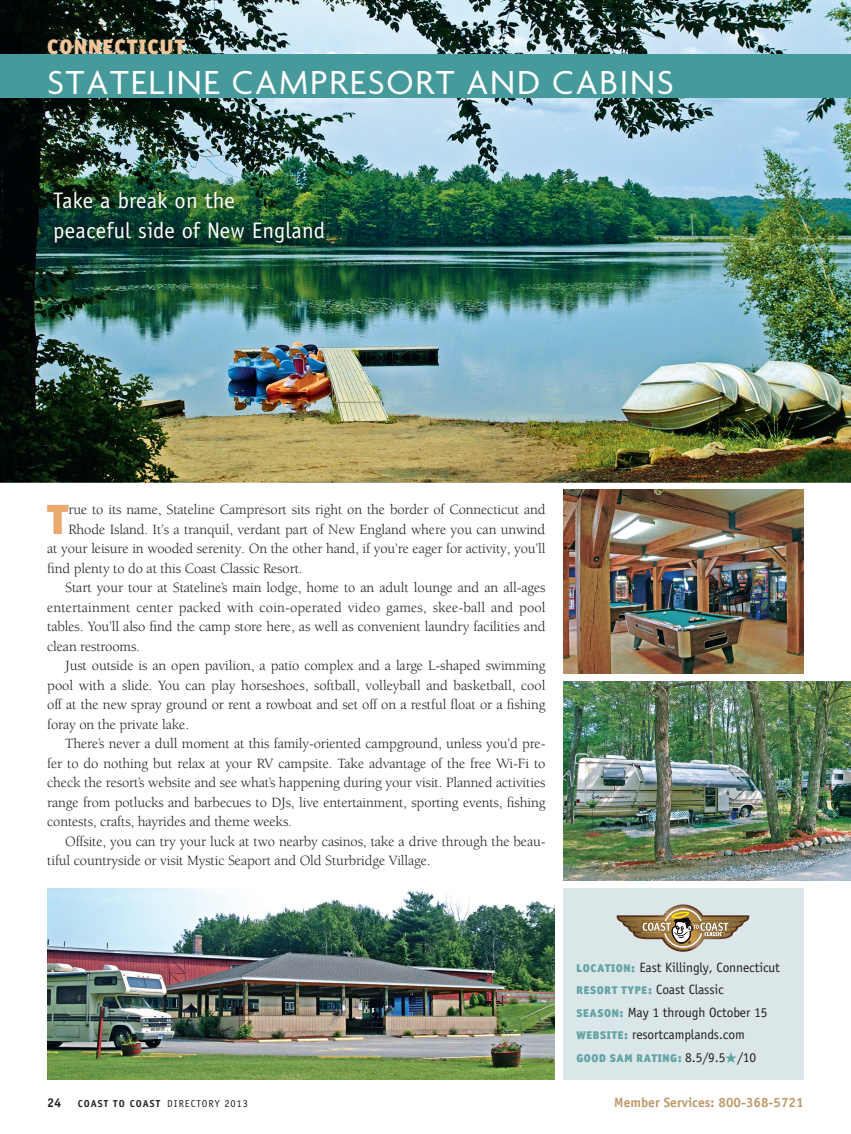
<style>
.page{position:relative;width:851px;height:1134px;background:#fff}
.page>*{position:absolute;margin:0;border:0;box-sizing:border-box;transform-origin:0 0}
.t1{font:42.45px "Officina Sans Black A";color:#eba970}
.t2{font:36px "Agenda";letter-spacing:.05em;color:#fff}
.t3{font:22.5px/30px "Officina Sans";letter-spacing:.01em;color:#fff}
.t4{font:21px "Officina Sans Black A";letter-spacing:.05em;color:#f1c49a}
.t5{font:14.55px "Berkeley";letter-spacing:-.01em;color:#231f20}
.t6{font:14.55px "Berkeley";letter-spacing:.01em;color:#231f20}
.t7{font:13.5px/22.5px "Officina Sans";letter-spacing:-.01em;color:#231f20}
.t8{font:700 13.5px "Officina Sans";color:#be996a}
.t9{font:700 12.75px "Officina Sans";color:#231f20}
.t10{font:11.25px "Officina Sans Black A";letter-spacing:.05em;color:#63a3a5}
.t11{font:700 10.2px "Officina Sans";letter-spacing:.1em;color:#231f20}
.s1{font-weight:400}
.s2{font-weight:400;font-size:10.5px}
.s3{font-family:"Officina Sans Black A";font-size:11.25px;color:#63a3a5}
.s4{font-family:"Officina Sans";font-size:13.5px;color:#231f20}
</style>
<div class="page">
<img style="left:850px;top:730px;width:1px;height:151px">
<img style="left:0;top:0;width:850px;height:483px">
<hr style="left:850px;top:54px;width:1px;height:43px;background:#de8636">
<div style="left:0;top:54px;width:850px;height:43px;background:#479a9b"></div>
<div style="left:563px;top:889px;width:240px;height:191px;background:#dae6e7"></div>
<svg style="left:616px;top:904px;width:133px;height:48px"></svg>
<img style="left:47px;top:185px;width:285px;height:67px">
<img style="left:563px;top:490px;width:240px;height:183px">
<img style="left:563px;top:681px;width:287px;height:200px">
<img style="left:47px;top:889px;width:507px;height:191px">
<h3 class="t4" style="left:47px;top:33px;width:139px">CONNECTICUT</h3>
<h2 class="t2" style="left:47px;top:63px;width:628px">STATELINE CAMPRESORT AND CABINS</h2>
<h3 class="t3" style="left:53px;top:185px;width:273px">Take a break on the<br>peaceful side of New England</h3>
<h1 class="t1" style="left:47px;top:492px;width:23px">T</h1>
<p class="t5" style="left:68px;top:502px;width:478px">rue to its name, Stateline Campresort sits right on the border of Connecticut and</p>
<p class="t5" style="left:68px;top:522px;width:478px">Rhode Island. It’s a tranquil, verdant part of New England where you can unwind</p>
<p class="t5" style="left:47px;top:541px;width:500px">at your leisure in wooded serenity. On the other hand, if you’re eager for activity, you’ll</p>
<p class="t5" style="left:47px;top:561px;width:257px">find plenty to do at this Coast Classic Resort.</p>
<p class="t5" style="left:65px;top:580px;width:482px">Start your tour at Stateline’s main lodge, home to an adult lounge and an all-ages</p>
<p class="t6" style="left:47px;top:600px;width:500px">entertainment center packed with coin-operated video games, skee-ball and pool</p>
<p class="t5" style="left:47px;top:619px;width:499px">tables. You’ll also find the camp store here, as well as convenient laundry facilities and</p>
<p class="t5" style="left:47px;top:639px;width:94px">clean restrooms.</p>
<p class="t5" style="left:65px;top:658px;width:482px">Just outside is an open pavilion, a patio complex and a large L-shaped swimming</p>
<p class="t5" style="left:47px;top:678px;width:499px">pool with a slide. You can play horseshoes, softball, volleyball and basketball, cool</p>
<p class="t5" style="left:47px;top:697px;width:499px">off at the new spray ground or rent a rowboat and set off on a restful float or a fishing</p>
<p class="t5" style="left:47px;top:717px;width:143px">foray on the private lake.</p>
<p class="t5" style="left:65px;top:736px;width:481px">There’s never a dull moment at this family-oriented campground, unless you’d pre-</p>
<p class="t5" style="left:47px;top:756px;width:500px">fer to do nothing but relax at your RV campsite. Take advantage of the free Wi-Fi to</p>
<p class="t5" style="left:47px;top:775px;width:499px">check the resort’s website and see what’s happening during your visit. Planned activities</p>
<p class="t5" style="left:47px;top:795px;width:500px">range from potlucks and barbecues to DJs, live entertainment, sporting events, fishing</p>
<p class="t5" style="left:47px;top:814px;width:246px">contests, crafts, hayrides and theme weeks.</p>
<p class="t5" style="left:65px;top:834px;width:482px">Offsite, you can try your luck at two nearby casinos, take a drive through the beau-</p>
<p class="t5" style="left:47px;top:853px;width:385px">tiful countryside or visit Mystic Seaport and Old Sturbridge Village.</p>
<p class="t9" style="left:47px;top:1095px;width:16px">24</p>
<p class="t11" style="left:78px;top:1097px;width:172px">COAST TO COAST <span class="s1">DIRECTORY</span> <span class="s2">2013</span></p>
<p class="t7" style="left:576px;top:956px;width:205px"><span class="s3">LOCATION:</span> East Killingly, Connecticut<br><span class="s3">RESORT TYPE:</span> Coast Classic<br><span class="s3">SEASON:</span> May 1 through October 15<br><span class="s3">WEBSITE:</span> resortcamplands.com</p>
<p class="t10" style="left:576px;top:1051px;width:181px">GOOD SAM RATING: <span class="s4">8.5/9.5</span>★<span class="s4">/10</span></p>
<p class="t8" style="left:614px;top:1094px;width:191px">Member Services: 800-368-5721</p>
</div>
